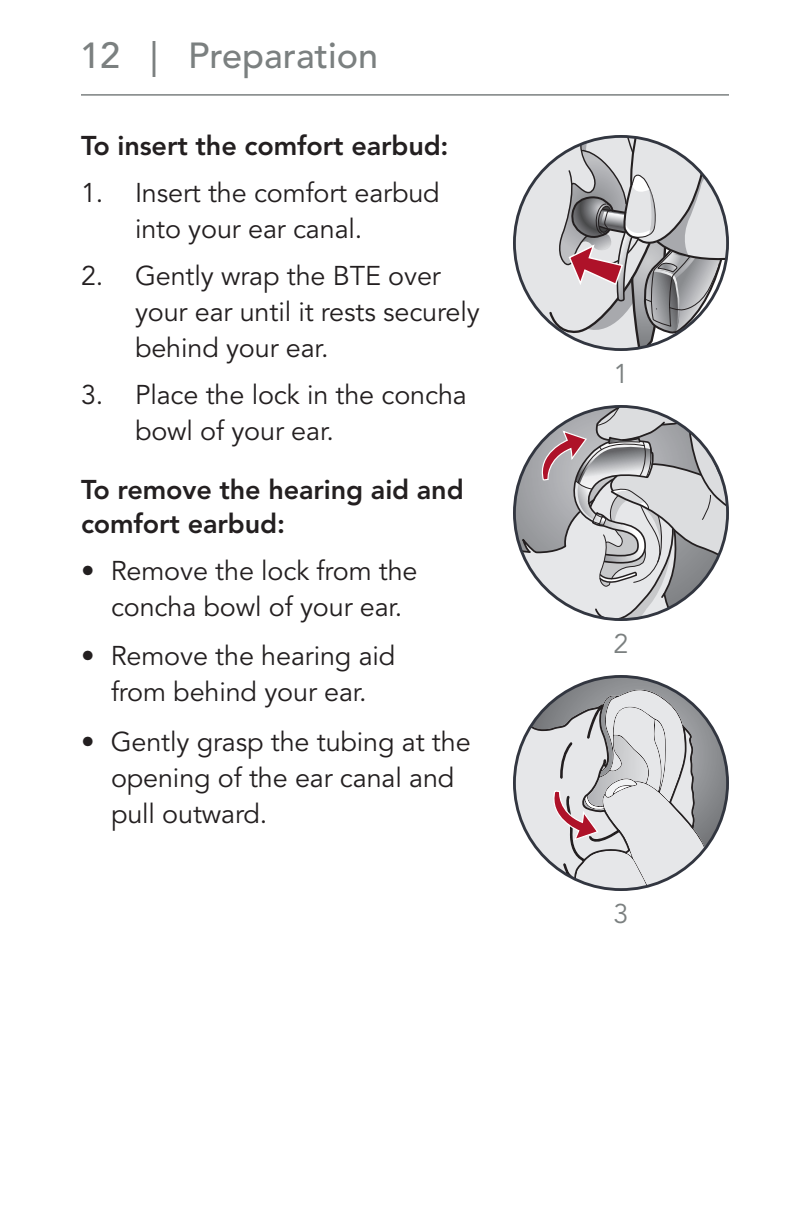
<style>
.page{position:relative;width:810px;height:1215px;background:#fff}
.page>*{position:absolute;margin:0;border:0;box-sizing:border-box;transform-origin:0 0}
.t1{font:36px "Avenir LT SLI Std Medium";color:#7b8080}
.t2{font:27px/36px "Avenir LT SLI Std Book";letter-spacing:-.005em;color:#231f20}
._3b__Black_Subs{font:27px/34.5px "Avenir LT SLI Std Heavy";letter-spacing:-.005em;color:#231f20}
.caption_number{font:27px "Avenir LT SLI Std Book";color:#7b8080}
</style>
<div class="page">
<hr style="left:81px;top:94px;width:648px;height:2px;background:#7b8080">
<svg style="left:514px;top:136px;width:214px;height:214px"></svg>
<svg style="left:514px;top:407px;width:214px;height:213px"></svg>
<svg style="left:514px;top:676px;width:214px;height:214px"></svg>
<h1 class="t1" style="left:80px;top:35px;width:300px">12 | Preparation</h1>
<p class="_3b__Black_Subs" style="left:81px;top:129px;width:369px">To insert the comfort earbud:</p>
<p class="t2" style="left:135px;top:176px;width:306px;text-indent:-54px">1. Insert the comfort earbud into your ear canal.</p>
<p class="t2" style="left:135px;top:258px;width:346px;text-indent:-54px">2. Gently wrap the BTE over your ear until it rests securely behind your ear.</p>
<p class="t2" style="left:135px;top:377px;width:333px;text-indent:-54px">3. Place the lock in the concha bowl of your ear.</p>
<p class="_3b__Black_Subs" style="left:81px;top:472px;width:384px">To remove the hearing aid and comfort earbud:</p>
<p class="t2" style="left:81px;top:553px;width:338px;text-align:center">• Remove the lock from the concha bowl of your ear.</p>
<p class="t2" style="left:81px;top:639px;width:316px;text-align:center">• Remove the hearing aid from behind your ear.</p>
<p class="t2" style="left:111px;top:724px;width:361px;text-indent:-30px">• Gently grasp the tubing at the opening of the ear canal and pull outward.</p>
<p class="caption_number" style="left:613px;top:358px;width:17px">1</p>
<p class="caption_number" style="left:613px;top:628px;width:17px">2</p>
<p class="caption_number" style="left:613px;top:898px;width:17px">3</p>
</div>
